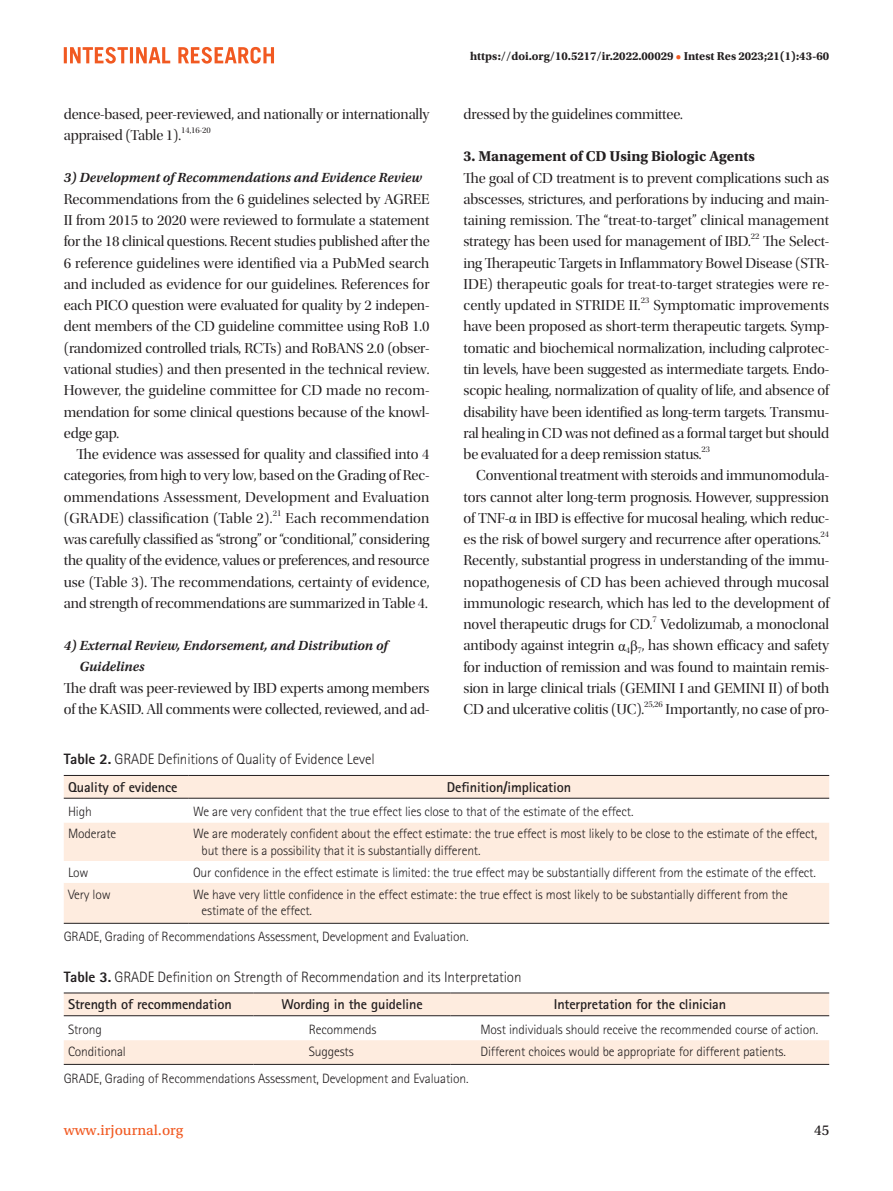
<style>
.page{position:relative;width:893px;height:1191px;background:#fff}
.page>*{position:absolute;margin:0;border:0;box-sizing:border-box;transform-origin:0 0}
.본문-들여쓰기_0{font:15px/21.3px "Utopia Std Disp";letter-spacing:-.01em;color:#231f20;text-align:justify}
.본문{font:15px/21.3px "Utopia Std Disp";letter-spacing:-.01em;color:#231f20;text-align:justify}
.표그림제목{font:300 15px "Rotis Sans Serif Std";letter-spacing:-.01em;color:#231f20}
.중제목{font:700 15px "Utopia Std";color:#231f20}
.t1{font:15px "Utopia Std Capt";color:#f15921}
.t2{font:15px "Utopia Std Capt";color:#231f20}
.표항목{font:700 14.25px "Rotis Sans Serif Std";letter-spacing:-.01em;color:#231f20}
.소제목{font:italic 600 13.95px/21.3px "Utopia Std";color:#231f20}
.표본문{font:300 13.5px/16.2px "Rotis Sans Serif Std";letter-spacing:-.01em;color:#231f20}
.하시라{font:700 12px "Utopia Std";color:#231f20}
.본문-들여쓰기_0-2{font:8.7px "Utopia Std Disp";letter-spacing:-.01em;color:#231f20}
.본문-2{font:8.7px "Utopia Std Disp";letter-spacing:-.01em;color:#231f20}
.s1{color:#f15921}
.s2{font-family:"Times New Roman"}
.s3{font-weight:800}
</style>
<div class="page">
<svg style="left:64px;top:47px;width:210px;height:17px"></svg>
<svg style="left:64px;top:776px;width:765px;height:147px;fill:#feecdf"></svg>
<hr style="left:64px;top:775px;width:125px;height:1px;background:#231f20">
<hr style="left:189px;top:775px;width:640px;height:1px;background:#231f20">
<hr style="left:64px;top:798px;width:125px;height:1px;background:#231f20">
<hr style="left:189px;top:798px;width:640px;height:1px;background:#231f20">
<hr style="left:64px;top:923px;width:125px;height:1px;background:#231f20">
<hr style="left:189px;top:923px;width:640px;height:1px;background:#231f20">
<svg style="left:64px;top:993px;width:765px;height:71px;fill:#feecdf"></svg>
<hr style="left:64px;top:992px;width:189px;height:1px;background:#231f20">
<hr style="left:253px;top:992px;width:198px;height:1px;background:#231f20">
<hr style="left:451px;top:992px;width:378px;height:1px;background:#231f20">
<hr style="left:64px;top:1015px;width:189px;height:1px;background:#231f20">
<hr style="left:253px;top:1015px;width:198px;height:1px;background:#231f20">
<hr style="left:451px;top:1015px;width:378px;height:1px;background:#231f20">
<hr style="left:64px;top:1064px;width:189px;height:1px;background:#231f20">
<hr style="left:253px;top:1064px;width:198px;height:1px;background:#231f20">
<hr style="left:451px;top:1064px;width:378px;height:1px;background:#231f20">
<p class="본문-들여쓰기_0" style="left:64px;top:104px;width:367px">dence-based, peer-reviewed, and nationally or internationally appraised (Table 1).</p>
<p class="본문-들여쓰기_0-2" style="left:181px;top:126px;width:31px">14,16-20</p>
<p class="소제목" style="left:64px;top:167px;width:360px">3) Development of Recommendations and Evidence Review</p>
<p class="본문-들여쓰기_0" style="left:64px;top:189px;width:367px">Recommendations from the 6 guidelines selected by AGREE II from 2015 to 2020 were reviewed to formulate a statement for the 18 clinical questions. Recent studies published after the 6 reference guidelines were identified via a PubMed search and included as evidence for our guidelines. References for each PICO question were evaluated for quality by 2 indepen&shy;dent members of the CD guideline committee using RoB 1.0 (randomized controlled trials, RCTs) and RoBANS 2.0 (obser&shy;vational studies) and then presented in the technical review.<br>However, the guideline committee for CD made no recom&shy;mendation for some clinical questions because of the knowl&shy;edge gap.</p>
<p class="본문" style="left:64px;top:444px;width:367px;text-indent:13px">The evidence was assessed for quality and classified into 4 categories, from high to very low, based on the Grading of Rec&shy;ommendations Assessment, Development and Evaluation (GRADE) classification (Table 2).</p>
<p class="본문-2" style="left:273px;top:508px;width:10px">21</p>
<p class="본문" style="left:64px;top:508px;width:367px;text-indent:222px">Each recommendation was carefully classified as “strong” or “conditional,” considering the quality of the evidence, values or preferences, and resource use (Table 3). The recommendations, certainty of evidence, and strength of recommendations are summarized in Table 4.</p>
<p class="소제목" style="left:79px;top:634px;width:310px;text-indent:-16px">4) External Review, Endorsement, and Distribution of<br>Guidelines</p>
<p class="본문-들여쓰기_0" style="left:64px;top:678px;width:367px">The draft was peer-reviewed by IBD experts among members of the KASID. All comments were collected, reviewed, and ad-</p>
<p class="하시라" style="left:470px;top:49px;width:361px">https://doi.org/10.5217/ir.2022.00029 <span class="s1">•</span> Intest Res 2023;21(1):43-60</p>
<p class="본문-들여쓰기_0" style="left:463px;top:104px;width:221px">dressed by the guidelines committee.</p>
<p class="중제목" style="left:463px;top:148px;width:293px">3. Management of CD Using Biologic Agents</p>
<p class="본문-들여쓰기_0" style="left:463px;top:167px;width:367px">The goal of CD treatment is to prevent complications such as abscesses, strictures, and perforations by inducing and main&shy;taining remission. The “treat-to-target” clinical management strategy has been used for management of IBD.</p>
<p class="본문-들여쓰기_0-2" style="left:751px;top:232px;width:10px">22</p>
<p class="본문-들여쓰기_0" style="left:463px;top:231px;width:367px;text-indent:300px">The Select&shy;ing Therapeutic Targets in Inflammatory Bowel Disease (STR-IDE) therapeutic goals for treat-to-target strategies were re&shy;cently updated in STRIDE II.</p>
<p class="본문-들여쓰기_0-2" style="left:641px;top:296px;width:10px">23</p>
<p class="본문-들여쓰기_0" style="left:463px;top:295px;width:367px;text-indent:190px">Symptomatic improvements have been proposed as short-term therapeutic targets. Symp&shy;tomatic and biochemical normalization, including calprotec&shy;tin levels, have been suggested as intermediate targets. Endo&shy;scopic healing, normalization of quality of life, and absence of disability have been identified as long-term targets. Transmu&shy;ral healing in CD was not defined as a formal target but should be evaluated for a deep remission status.</p>
<p class="본문-들여쓰기_0-2" style="left:701px;top:444px;width:10px">23</p>
<p class="본문" style="left:463px;top:465px;width:367px;text-indent:13px">Conventional treatment with steroids and immunomodula&shy;tors cannot alter long-term prognosis. However, suppression of TNF-<span class="s2">α</span> in IBD is effective for mucosal healing, which reduc&shy;es the risk of bowel surgery and recurrence after operations.</p>
<p class="본문-2" style="left:820px;top:529px;width:10px">24</p>
<p class="본문" style="left:463px;top:550px;width:367px">Recently, substantial progress in understanding of the immu&shy;nopathogenesis of CD has been achieved through mucosal immunologic research, which has led to the development of novel therapeutic drugs for CD.</p>
<p class="본문-2" style="left:652px;top:614px;width:6px">7</p>
<p class="본문" style="left:463px;top:614px;width:367px;text-indent:197px">Vedolizumab, a monoclonal antibody against integrin <span class="s2">α</span><sub>4</sub><span class="s2">β</span><sub>7</sub>, has shown efficacy and safety for induction of remission and was found to maintain remis&shy;sion in large clinical trials (GEMINI I and GEMINI II) of both CD and ulcerative colitis (UC).</p>
<p class="본문-2" style="left:644px;top:700px;width:20px">25,26</p>
<p class="본문" style="left:666px;top:699px;width:165px">Importantly, no case of pro-</p>
<p class="표그림제목" style="left:64px;top:750px;width:312px"><span class="s3">Table 2.</span> GRADE Definitions of Quality of Evidence Level</p>
<p class="표항목" style="left:68px;top:778px;width:111px">Quality of evidence</p>
<p class="표항목" style="left:447px;top:778px;width:126px">Definition/implication</p>
<p class="표본문" style="left:68px;top:803px;width:25px">High</p>
<p class="표본문" style="left:193px;top:803px;width:442px">We are very confident that the true effect lies close to that of the estimate of the effect.</p>
<p class="표본문" style="left:68px;top:825px;width:50px">Moderate</p>
<p class="표본문" style="left:202px;top:825px;width:617px;text-indent:-9px">We are moderately confident about the effect estimate: the true effect is most likely to be close to the estimate of the effect, but there is a possibility that it is substantially different.</p>
<p class="표본문" style="left:68px;top:864px;width:22px">Low</p>
<p class="표본문" style="left:193px;top:864px;width:624px">Our confidence in the effect estimate is limited: the true effect may be substantially different from the estimate of the effect.</p>
<p class="표본문" style="left:68px;top:886px;width:44px">Very low</p>
<p class="표본문" style="left:202px;top:886px;width:588px;text-indent:-9px">We have very little confidence in the effect estimate: the true effect is most likely to be substantially different from the estimate of the effect.</p>
<p class="표본문" style="left:64px;top:928px;width:406px">GRADE, Grading of Recommendations Assessment, Development and Evaluation.</p>
<p class="표그림제목" style="left:64px;top:968px;width:459px"><span class="s3">Table 3.</span> GRADE Definition on Strength of Recommendation and its Interpretation</p>
<p class="표항목" style="left:68px;top:995px;width:165px">Strength of recommendation</p>
<p class="표항목" style="left:281px;top:995px;width:143px">Wording in the guideline</p>
<p class="표항목" style="left:554px;top:995px;width:174px">Interpretation for the clinician</p>
<p class="표본문" style="left:68px;top:1021px;width:35px">Strong</p>
<p class="표본문" style="left:309px;top:1021px;width:69px">Recommends</p>
<p class="표본문" style="left:480px;top:1021px;width:339px">Most individuals should receive the recommended course of action.</p>
<p class="표본문" style="left:68px;top:1043px;width:59px">Conditional</p>
<p class="표본문" style="left:309px;top:1043px;width:47px">Suggests</p>
<p class="표본문" style="left:480px;top:1043px;width:307px">Different choices would be appropriate for different patients.</p>
<p class="표본문" style="left:64px;top:1070px;width:406px">GRADE, Grading of Recommendations Assessment, Development and Evaluation.</p>
<p class="t1" style="left:64px;top:1122px;width:121px">www.irjournal.org</p>
<p class="t2" style="left:814px;top:1122px;width:17px">45</p>
</div>
